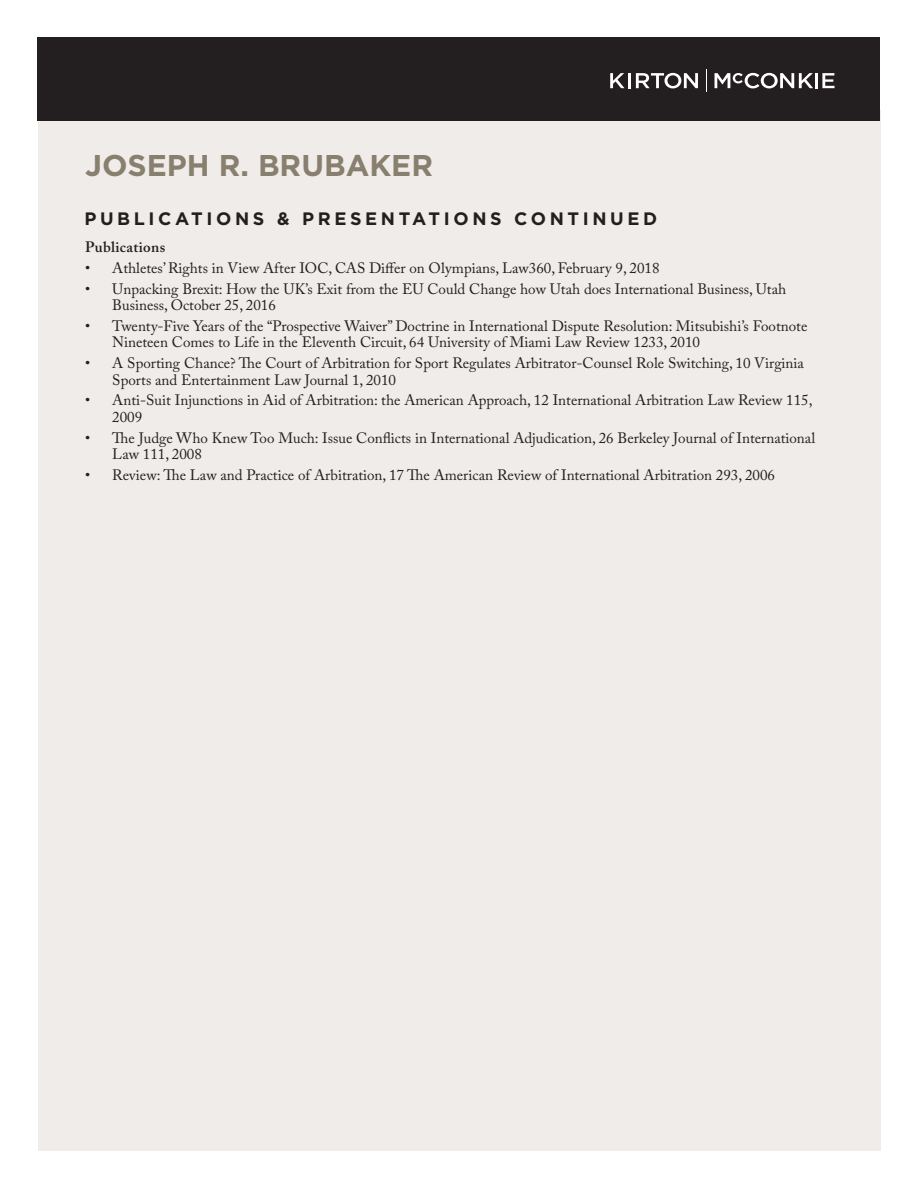
<style>
.page{position:relative;width:918px;height:1188px;background:#fff}
.page>*{position:absolute;margin:0;border:0;box-sizing:border-box;transform-origin:0 0}
.Name_Header{font:700 30px "Gotham";color:#887f6f}
.Section_Header{font:700 18px "Gotham";letter-spacing:.2em;color:#231f20}
.t1{font:15px/16.5px "Adobe Caslon Pro";color:#231f20}
.Body_Paragraph_Subheader{font:600 15px "Adobe Caslon Pro";letter-spacing:.02em;color:#231f20}
</style>
<div class="page">
<div style="left:38px;top:110px;width:842px;height:1040px;background:#efece9"></div>
<div style="left:38px;top:38px;width:842px;height:83px;background:#231f20"></div>
<svg style="left:610px;top:73px;width:15px;height:15px"></svg>
<svg style="left:636px;top:73px;width:62px;height:15px"></svg>
<hr style="left:815px;top:73px;width:3px;height:15px;background:#fff">
<svg style="left:822px;top:73px;width:13px;height:15px"></svg>
<hr style="left:628px;top:73px;width:3px;height:15px;background:#fff">
<svg style="left:715px;top:73px;width:98px;height:15px"></svg>
<svg style="left:706px;top:69px;width:1px;height:23px"></svg>
<p class="Name_Header" style="left:85px;top:146px;width:349px">JOSEPH R. BRUBAKER</p>
<p class="Section_Header" style="left:84px;top:207px;width:574px">PUBLICATIONS &amp; PRESENTATIONS CONTINUED</p>
<p class="Body_Paragraph_Subheader" style="left:85px;top:238px;width:81px">Publications</p>
<p class="t1" style="left:85px;top:259px;width:576px">• Athletes’ Rights in View After IOC, CAS Differ on Olympians, Law360, February 9, 2018</p>
<p class="t1" style="left:112px;top:280px;width:675px;text-indent:-27px">• Unpacking Brexit: How the UK’s Exit from the EU Could Change how Utah does International Business, Utah<br>Business, October 25, 2016</p>
<p class="t1" style="left:112px;top:317px;width:697px;text-indent:-27px">• Twenty-Five Years of the “Prospective Waiver” Doctrine in International Dispute Resolution: Mitsubishi’s Footnote<br>Nineteen Comes to Life in the Eleventh Circuit, 64 University of Miami Law Review 1233, 2010</p>
<p class="t1" style="left:112px;top:355px;width:693px;text-indent:-27px">• A Sporting Chance? The Court of Arbitration for Sport Regulates Arbitrator-Counsel Role Switching, 10 Virginia<br>Sports and Entertainment Law Journal 1, 2010</p>
<p class="t1" style="left:112px;top:392px;width:702px;text-indent:-27px">• Anti-Suit Injunctions in Aid of Arbitration: the American Approach, 12 International Arbitration Law Review 115,<br>2009</p>
<p class="t1" style="left:112px;top:429px;width:704px;text-indent:-27px">• The Judge Who Knew Too Much: Issue Conflicts in International Adjudication, 26 Berkeley Journal of International<br>Law 111, 2008</p>
<p class="t1" style="left:85px;top:467px;width:691px">• Review: The Law and Practice of Arbitration, 17 The American Review of International Arbitration 293, 2006</p>
</div>
